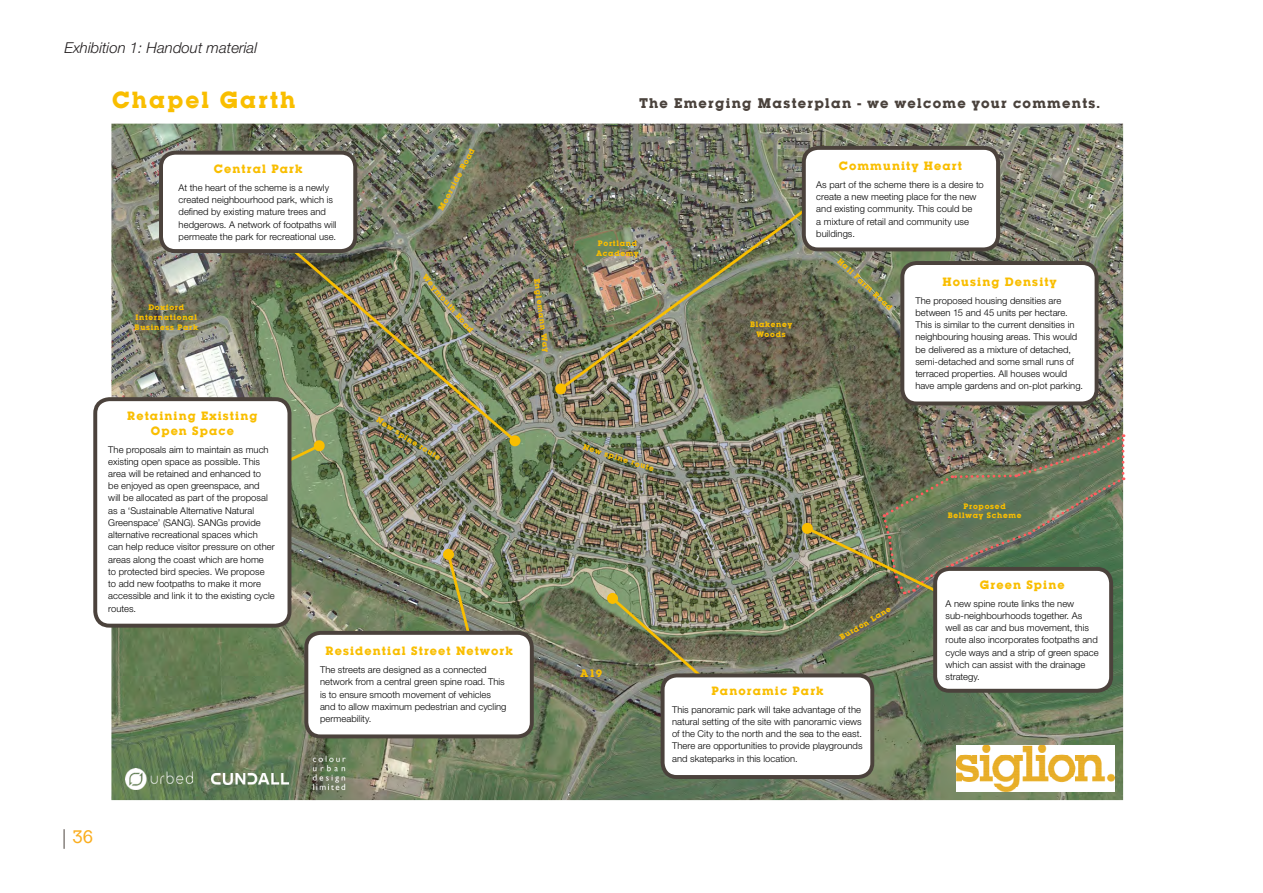
<style>
.page{position:relative;width:1263px;height:893px;background:#fff}
.page>*{position:absolute;margin:0;border:0;box-sizing:border-box;transform-origin:0 0}
.t1{font:700 24.3px "Lubalin Gra Itc TEE";letter-spacing:.09em;color:#f9be00}
.t2{font:300 18px "Calvert";color:#faad1e}
.SCI_Caption{font:italic 300 15px "Helvetica Neue LT Std";color:#231f20}
.t3{font:700 14.55px "Lubalin Gra Itc TEE";letter-spacing:.09em;color:#4a423c}
.t4{font:700 12.6px/15px "Lubalin Gra Itc TEE";letter-spacing:.09em;color:#f9be00;text-align:center}
.t5{font:700 11.25px "Lubalin Gra Itc TEE";color:#f9be00}
.t6{font:300 9.45px/12.3px "Helvetica Neue LT Std";letter-spacing:.005em;color:#000}
.t7{font:700 8.25px/9.9px "Lubalin Gra Itc TEE";letter-spacing:.09em;color:#f9be00;text-align:center}
</style>
<div class="page">
<img style="left:111px;top:124px;width:1012px;height:676px">
<img style="left:956px;top:745px;width:159px;height:47px">
<img style="left:300px;top:743px;width:57px;height:57px">
<img style="left:126px;top:768px;width:66px;height:21px">
<img style="left:211px;top:774px;width:77px;height:10px">
<img style="left:557px;top:193px;width:270px;height:200px">
<div style="left:555px;top:383px;width:11px;height:11px;background:#f9be00;border-radius:50%"></div>
<img style="left:279px;top:237px;width:240px;height:208px">
<div style="left:509px;top:435px;width:11px;height:11px;background:#f9be00;border-radius:50%"></div>
<svg style="left:291px;top:439px;width:34px;height:60px"></svg>
<img style="left:445px;top:551px;width:40px;height:80px">
<div style="left:443px;top:549px;width:11px;height:11px;background:#f9be00;border-radius:50%"></div>
<img style="left:609px;top:594px;width:108px;height:97px">
<div style="left:607px;top:593px;width:11px;height:11px;background:#f9be00;border-radius:50%"></div>
<img style="left:804px;top:434px;width:320px;height:170px">
<div style="left:802px;top:523px;width:11px;height:11px;background:#f9be00;border-radius:50%"></div>
<div style="left:161px;top:153px;width:194px;height:98px;background:#fff;border-radius:14px"></div>
<div style="left:159px;top:151px;width:198px;height:102px;border:4px solid #4b423c;border-radius:14px"></div>
<div style="left:804px;top:148px;width:194px;height:101px;background:#fff;border-radius:14px"></div>
<div style="left:802px;top:146px;width:198px;height:105px;border:4px solid #4b423c;border-radius:14px"></div>
<div style="left:902px;top:263px;width:194px;height:140px;background:#fff;border-radius:14px"></div>
<div style="left:900px;top:261px;width:198px;height:144px;border:4px solid #4b423c;border-radius:14px"></div>
<div style="left:935px;top:569px;width:176px;height:122px;background:#fff;border-radius:14px"></div>
<div style="left:933px;top:567px;width:180px;height:126px;border:4px solid #4b423c;border-radius:14px"></div>
<div style="left:663px;top:675px;width:209px;height:102px;background:#fff;border-radius:14px"></div>
<div style="left:661px;top:673px;width:213px;height:106px;border:4px solid #4b423c;border-radius:14px"></div>
<div style="left:306px;top:633px;width:226px;height:103px;background:#fff;border-radius:14px"></div>
<div style="left:304px;top:631px;width:230px;height:107px;border:4px solid #4b423c;border-radius:14px"></div>
<div style="left:95px;top:399px;width:194px;height:227px;background:#fff;border-radius:14px"></div>
<div style="left:93px;top:397px;width:198px;height:231px;border:4px solid #4b423c;border-radius:14px"></div>
<svg style="left:64px;top:829px;width:1px;height:20px"></svg>
<p class="SCI_Caption" style="left:64px;top:39px;width:194px">Exhibition 1: Handout material</p>
<h1 class="t1" style="left:112px;top:85px;width:185px">Chapel Garth</h1>
<h3 class="t3" style="left:639px;top:94px;width:462px">The Emerging Masterplan - we welcome your comments.</h3>
<h3 class="t4" style="left:214px;top:161px;width:90px">Central Park</h3>
<p class="t6" style="left:179px;top:181px;width:159px">At the heart of the scheme is a newly created neighbourhood park, which is defined by existing mature trees and hedgerows. A network of footpaths will permeate the park for recreational use.</p>
<p class="t7" style="left:135px;top:302px;width:65px">Doxford<br>International<br>Business Park</p>
<h3 class="t4" style="left:127px;top:408px;width:132px">Retaining Existing<br>Open Space</h3>
<p class="t6" style="left:108px;top:443px;width:168px">The proposals aim to maintain as much existing open space as possible. This area will be retained and enhanced to<br>be enjoyed as open greenspace, and<br>will be allocated as part of the proposal as a ‘Sustainable Alternative Natural Greenspace’ (SANG). SANGs provide alternative recreational spaces which can help reduce visitor pressure on other areas along the coast which are home<br>to protected bird species. We propose to add new footpaths to make it more accessible and link it to the existing cycle routes.</p>
<p class="t7" style="left:436px;top:207px;width:70px;rotate:-62deg">Moorside Road</p>
<p class="t7" style="left:428px;top:272px;width:75px;rotate:49deg">Weymouth Road</p>
<p class="t7" style="left:541px;top:278px;width:76px;rotate:82deg">Englemann Way</p>
<p class="t7" style="left:380px;top:415px;width:76px;rotate:32deg">New spine route</p>
<h3 class="t4" style="left:326px;top:644px;width:189px">Residential Street Network</h3>
<p class="t6" style="left:320px;top:663px;width:188px">The streets are designed as a connected network from a central green spine road. This is to ensure smooth movement of vehicles and to allow maximum pedestrian and cycling permeability.</p>
<h2 class="t2" style="left:73px;top:826px;width:22px">36</h2>
<p class="t7" style="left:596px;top:238px;width:44px;text-align:left">Portland<br>Academy</p>
<p class="t7" style="left:585px;top:441px;width:76px;rotate:18deg">New spine route</p>
<p class="t7" style="left:750px;top:319px;width:43px">Blakeney<br>Woods</p>
<h3 class="t4" style="left:839px;top:158px;width:125px">Community Heart</h3>
<p class="t6" style="left:816px;top:178px;width:169px">As part of the scheme there is a desire to create a new meeting place for the new and existing community. This could be<br>a mixture of retail and community use buildings.</p>
<h3 class="t4" style="left:942px;top:274px;width:116px">Housing Density</h3>
<p class="t6" style="left:915px;top:294px;width:169px">The proposed housing densities are between 15 and 45 units per hectare.<br>This is similar to the current densities in neighbouring housing areas. This would be delivered as a mixture of detached, semi-detached and some small runs of terraced properties. All houses would have ample gardens and on-plot parking.</p>
<p class="t7" style="left:842px;top:256px;width:73px;rotate:43deg">Hall Farm Road</p>
<p class="t7" style="left:948px;top:501px;width:75px">Proposed<br>Bellway Scheme</p>
<p class="t5" style="left:580px;top:667px;width:23px">A19</p>
<p class="t7" style="left:838px;top:634px;width:59px;rotate:-31deg">Burdon Lane</p>
<h3 class="t4" style="left:711px;top:683px;width:113px">Panoramic Park</h3>
<p class="t6" style="left:672px;top:703px;width:192px">This panoramic park will take advantage of the natural setting of the site with panoramic views of the City to the north and the sea to the east.<br>There are opportunities to provide playgrounds and skateparks in this location.</p>
<h3 class="t4" style="left:980px;top:577px;width:86px">Green Spine</h3>
<p class="t6" style="left:945px;top:597px;width:155px">A new spine route links the new sub-neighbourhoods together. As well as car and bus movement, this route also incorporates footpaths and cycle ways and a strip of green space which can assist with the drainage strategy.</p>
</div>
